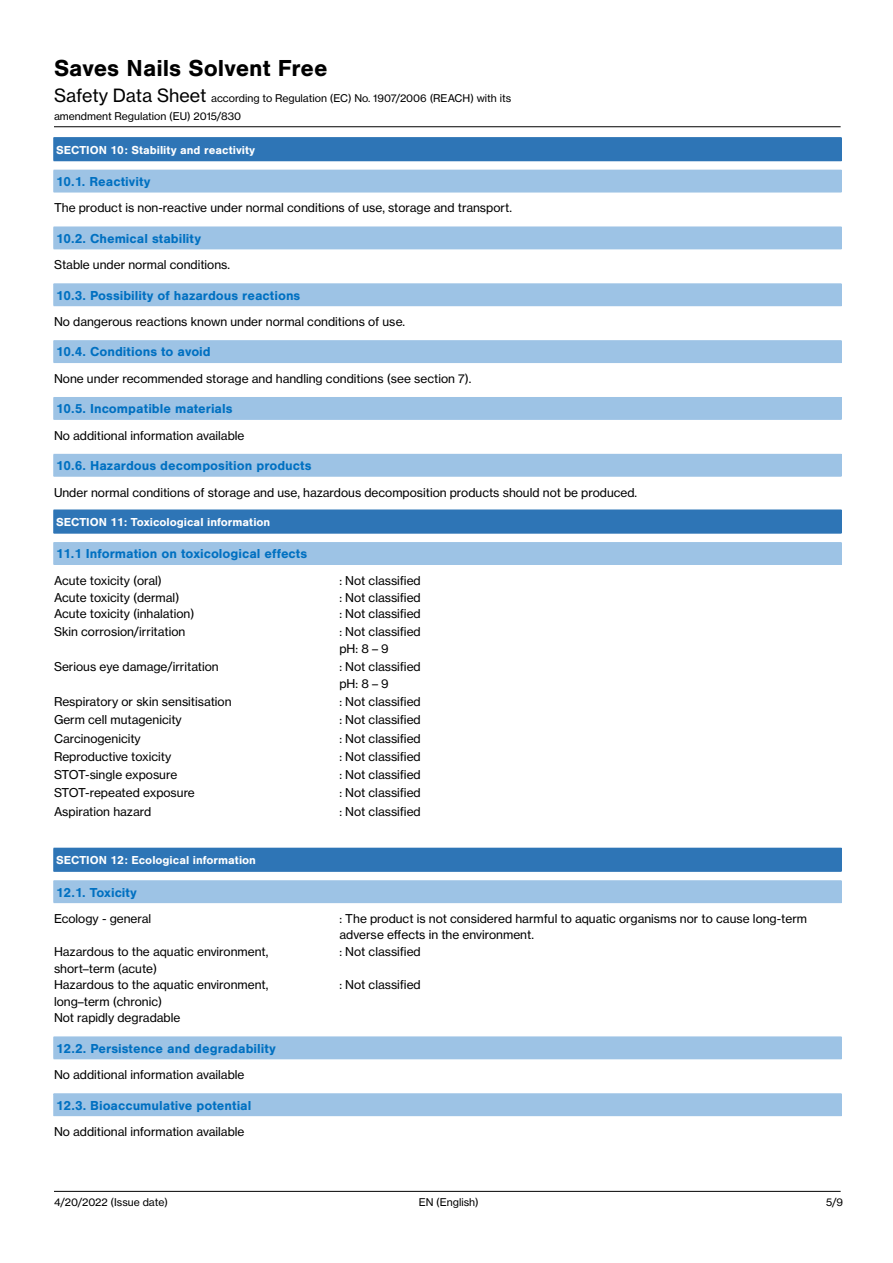
<style>
.page{position:relative;width:893px;height:1263px;background:#fff}
.page>*{position:absolute;margin:0;border:0;box-sizing:border-box;transform-origin:0 0}
.t1{font:700 24px "Nimbus San";color:#000}
.t2{font:700 13.5px "Nimbus San";color:#0070c1}
.t3{font:12px/16.5px "N Haas Grotesk TX Pro 55 Rg";color:#000}
.t4{font:700 12px "Nimbus San";color:#fff}
.t5{font:10.5px/18px "N Haas Grotesk TX Pro 55 Rg";color:#000}
.s1{font-size:18px}
</style>
<div class="page">
<hr style="left:54px;top:126px;width:787px;height:1px;background:#000">
<hr style="left:54px;top:1191px;width:787px;height:1px;background:#000">
<div style="left:54px;top:138px;width:787px;height:23px;background:#2e75b6"></div>
<svg style="left:53px;top:138px;width:1px;height:23px"></svg>
<svg style="left:841px;top:138px;width:1px;height:23px"></svg>
<hr style="left:54px;top:137px;width:787px;height:1px;background:#2e75b6">
<div style="left:54px;top:170px;width:787px;height:22px;background:#9dc3e5"></div>
<svg style="left:53px;top:170px;width:1px;height:22px"></svg>
<svg style="left:841px;top:170px;width:1px;height:22px"></svg>
<hr style="left:54px;top:192px;width:787px;height:1px;background:#9dc3e5">
<div style="left:54px;top:227px;width:787px;height:22px;background:#9dc3e5"></div>
<svg style="left:53px;top:227px;width:1px;height:22px"></svg>
<svg style="left:841px;top:227px;width:1px;height:22px"></svg>
<hr style="left:54px;top:249px;width:787px;height:1px;background:#9dc3e5">
<div style="left:54px;top:284px;width:787px;height:22px;background:#9dc3e5"></div>
<svg style="left:53px;top:284px;width:1px;height:22px"></svg>
<svg style="left:841px;top:284px;width:1px;height:22px"></svg>
<div style="left:54px;top:341px;width:787px;height:21px;background:#9dc3e5"></div>
<svg style="left:53px;top:341px;width:1px;height:21px"></svg>
<svg style="left:841px;top:341px;width:1px;height:21px"></svg>
<hr style="left:54px;top:340px;width:787px;height:1px;background:#9dc3e5">
<hr style="left:54px;top:362px;width:787px;height:1px;background:#9dc3e5">
<div style="left:54px;top:398px;width:787px;height:21px;background:#9dc3e5"></div>
<svg style="left:53px;top:398px;width:1px;height:21px"></svg>
<svg style="left:841px;top:398px;width:1px;height:21px"></svg>
<hr style="left:54px;top:397px;width:787px;height:1px;background:#9dc3e5">
<hr style="left:54px;top:419px;width:787px;height:1px;background:#9dc3e5">
<div style="left:54px;top:454px;width:787px;height:22px;background:#9dc3e5"></div>
<svg style="left:53px;top:454px;width:1px;height:22px"></svg>
<svg style="left:841px;top:454px;width:1px;height:22px"></svg>
<hr style="left:54px;top:476px;width:787px;height:1px;background:#9dc3e5">
<div style="left:54px;top:510px;width:787px;height:23px;background:#2e75b6"></div>
<svg style="left:53px;top:510px;width:1px;height:23px"></svg>
<svg style="left:841px;top:510px;width:1px;height:23px"></svg>
<hr style="left:54px;top:533px;width:787px;height:1px;background:#2e75b6">
<div style="left:54px;top:543px;width:787px;height:21px;background:#9dc3e5"></div>
<svg style="left:53px;top:543px;width:1px;height:21px"></svg>
<svg style="left:841px;top:543px;width:1px;height:21px"></svg>
<hr style="left:54px;top:542px;width:787px;height:1px;background:#9dc3e5">
<hr style="left:54px;top:564px;width:787px;height:1px;background:#9dc3e5">
<div style="left:54px;top:848px;width:787px;height:23px;background:#2e75b6"></div>
<svg style="left:53px;top:848px;width:1px;height:23px"></svg>
<svg style="left:841px;top:848px;width:1px;height:23px"></svg>
<hr style="left:54px;top:871px;width:787px;height:1px;background:#2e75b6">
<div style="left:54px;top:881px;width:787px;height:21px;background:#9dc3e5"></div>
<svg style="left:53px;top:881px;width:1px;height:21px"></svg>
<svg style="left:841px;top:881px;width:1px;height:21px"></svg>
<hr style="left:54px;top:880px;width:787px;height:1px;background:#9dc3e5">
<hr style="left:54px;top:902px;width:787px;height:1px;background:#9dc3e5">
<div style="left:54px;top:1037px;width:787px;height:22px;background:#9dc3e5"></div>
<svg style="left:53px;top:1037px;width:1px;height:22px"></svg>
<svg style="left:841px;top:1037px;width:1px;height:22px"></svg>
<div style="left:54px;top:1094px;width:787px;height:21px;background:#9dc3e5"></div>
<svg style="left:53px;top:1094px;width:1px;height:21px"></svg>
<svg style="left:841px;top:1094px;width:1px;height:21px"></svg>
<hr style="left:54px;top:1093px;width:787px;height:1px;background:#9dc3e5">
<hr style="left:54px;top:1115px;width:787px;height:1px;background:#9dc3e5">
<h1 class="t1" style="left:54px;top:54px;width:275px">Saves Nails Solvent Free</h1>
<p class="t5" style="left:54px;top:89px;width:459px"><span class="s1">Safety Data Sheet</span> according to Regulation (EC) No. 1907/2006 (REACH) with its amendment Regulation (EU) 2015/830</p>
<p class="t4" style="left:56px;top:143px;width:201px">SECTION 10: Stability and reactivity</p>
<p class="t2" style="left:56px;top:174px;width:96px">10.1. Reactivity</p>
<p class="t3" style="left:54px;top:200px;width:459px">The product is non-reactive under normal conditions of use, storage and transport.</p>
<p class="t2" style="left:56px;top:231px;width:146px">10.2. Chemical stability</p>
<p class="t3" style="left:54px;top:257px;width:178px">Stable under normal conditions.</p>
<p class="t2" style="left:56px;top:288px;width:246px">10.3. Possibility of hazardous reactions</p>
<p class="t3" style="left:54px;top:313px;width:353px">No dangerous reactions known under normal conditions of use.</p>
<p class="t2" style="left:56px;top:344px;width:156px">10.4. Conditions to avoid</p>
<p class="t3" style="left:54px;top:370px;width:419px">None under recommended storage and handling conditions (see section 7).</p>
<p class="t2" style="left:56px;top:401px;width:178px">10.5. Incompatible materials</p>
<p class="t3" style="left:54px;top:427px;width:192px">No additional information available</p>
<p class="t2" style="left:56px;top:458px;width:257px">10.6. Hazardous decomposition products</p>
<p class="t3" style="left:54px;top:484px;width:585px">Under normal conditions of storage and use, hazardous decomposition products should not be produced.</p>
<p class="t4" style="left:56px;top:515px;width:216px">SECTION 11: Toxicological information</p>
<p class="t2" style="left:56px;top:546px;width:253px">11.1 Information on toxicological effects</p>
<p class="t3" style="left:54px;top:572px;width:142px">Acute toxicity (oral)<br>Acute toxicity (dermal)<br>Acute toxicity (inhalation)</p>
<p class="t3" style="left:339px;top:572px;width:83px;text-align:justify">: Not classified : Not classified : Not classified</p>
<p class="t3" style="left:54px;top:624px;width:133px">Skin corrosion/irritation</p>
<p class="t3" style="left:339px;top:624px;width:83px">: Not classified pH: 8 – 9</p>
<p class="t3" style="left:54px;top:658px;width:166px">Serious eye damage/irritation</p>
<p class="t3" style="left:339px;top:658px;width:83px">: Not classified pH: 8 – 9</p>
<p class="t3" style="left:54px;top:693px;width:179px">Respiratory or skin sensitisation</p>
<p class="t3" style="left:339px;top:693px;width:83px">: Not classified</p>
<p class="t3" style="left:54px;top:712px;width:129px">Germ cell mutagenicity</p>
<p class="t3" style="left:339px;top:712px;width:83px">: Not classified</p>
<p class="t3" style="left:54px;top:730px;width:88px">Carcinogenicity</p>
<p class="t3" style="left:339px;top:730px;width:83px">: Not classified</p>
<p class="t3" style="left:54px;top:748px;width:119px">Reproductive toxicity</p>
<p class="t3" style="left:339px;top:748px;width:83px">: Not classified</p>
<p class="t3" style="left:54px;top:766px;width:125px">STOT-single exposure</p>
<p class="t3" style="left:339px;top:766px;width:83px">: Not classified</p>
<p class="t3" style="left:54px;top:785px;width:142px">STOT-repeated exposure</p>
<p class="t3" style="left:339px;top:785px;width:83px">: Not classified</p>
<p class="t3" style="left:54px;top:803px;width:99px">Aspiration hazard</p>
<p class="t3" style="left:339px;top:803px;width:83px">: Not classified</p>
<p class="t4" style="left:56px;top:853px;width:201px">SECTION 12: Ecological information</p>
<p class="t2" style="left:56px;top:884px;width:82px">12.1. Toxicity</p>
<p class="t3" style="left:54px;top:910px;width:99px">Ecology - general</p>
<p class="t3" style="left:339px;top:910px;width:469px">: The product is not considered harmful to aquatic organisms nor to cause long-term adverse effects in the environment.</p>
<p class="t3" style="left:54px;top:943px;width:216px">Hazardous to the aquatic environment, short–term (acute)</p>
<p class="t3" style="left:339px;top:943px;width:83px">: Not classified</p>
<p class="t3" style="left:54px;top:977px;width:216px">Hazardous to the aquatic environment, long–term (chronic)</p>
<p class="t3" style="left:339px;top:977px;width:83px">: Not classified</p>
<p class="t3" style="left:54px;top:1010px;width:128px">Not rapidly degradable</p>
<p class="t2" style="left:56px;top:1041px;width:221px">12.2. Persistence and degradability</p>
<p class="t3" style="left:54px;top:1067px;width:192px">No additional information available</p>
<p class="t2" style="left:56px;top:1097px;width:197px">12.3. Bioaccumulative potential</p>
<p class="t3" style="left:54px;top:1123px;width:192px">No additional information available</p>
<p class="t5" style="left:54px;top:1193px;width:115px">4/20/2022 (Issue date)</p>
<p class="t5" style="left:419px;top:1193px;width:62px">EN (English)</p>
<p class="t5" style="left:826px;top:1193px;width:18px">5/9</p>
</div>
